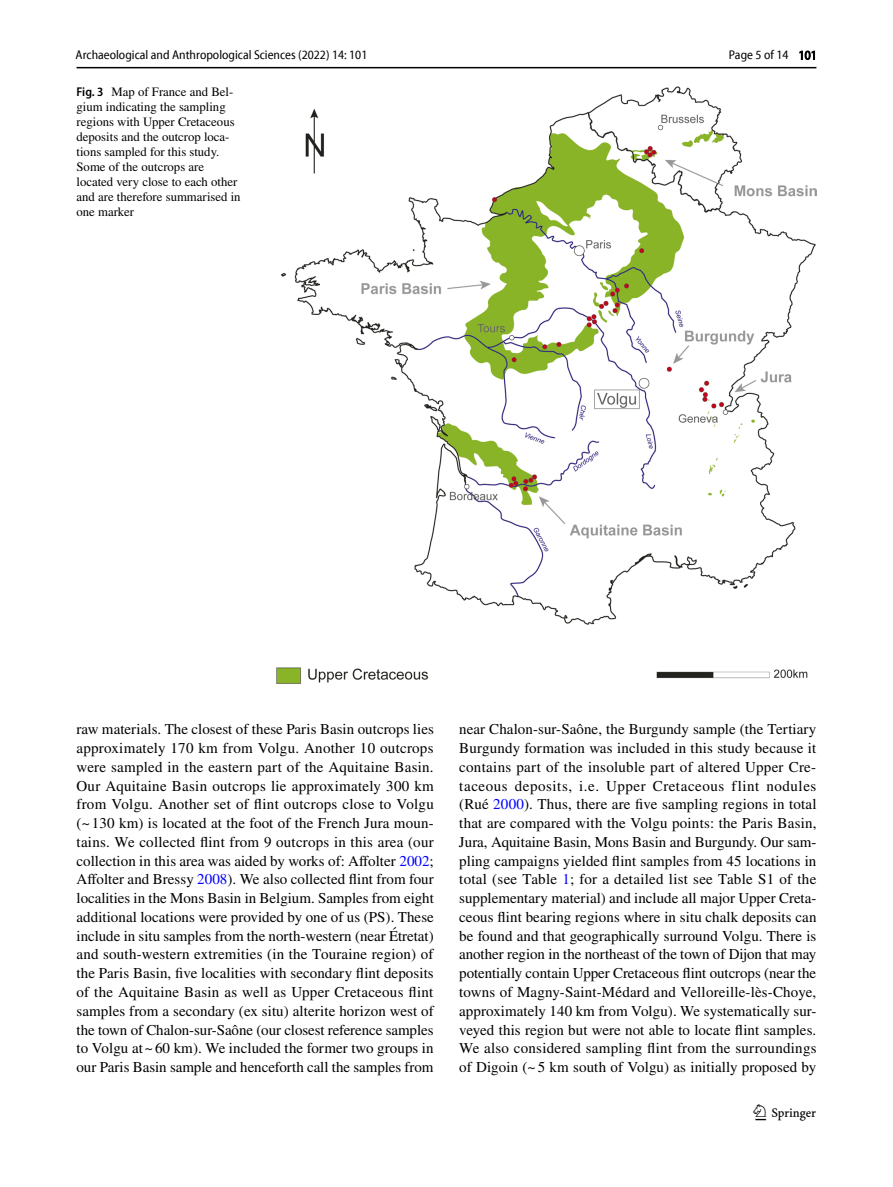
<style>
.page{position:relative;width:893px;height:1187px;background:#fff}
.page>*{position:absolute;margin:0;border:0;box-sizing:border-box;transform-origin:0 0}
.t1{font:22.5px "Springnew Regular 3";color:#000}
.t2{font:15px/18.8px "STIX";color:#000;text-align:justify}
.t3{font:12.75px/15px "STIX";color:#000}
.t4{font:semi-condensed 12.75px "Myriad Pro Unic";color:#000}
.s1{font-family:"Myriad Pro";font-weight:600;font-stretch:semi-condensed}
.s2{color:#00f}
</style>
<div class="page">
<hr style="left:77px;top:67px;width:739px;height:1px;background:#000">
<img style="left:276px;top:87px;width:540px;height:597px">
<p class="t4" style="left:76px;top:50px;width:293px">Archaeological and Anthropological Sciences (2022) 14: 101</p>
<p class="t4" style="left:729px;top:50px;width:90px">Page 5 of 14 101</p>
<p class="t3" style="left:77px;top:85px;width:166px"><span class="s1">Fig. 3</span> Map of France and Bel&shy;gium indicating the sampling regions with Upper Cretaceous deposits and the outcrop loca&shy;tions sampled for this study.<br>Some of the outcrops are located very close to each other and are therefore summarised in one marker</p>
<p class="t2" style="left:77px;top:721px;width:359px">raw materials. The closest of these Paris Basin outcrops lies approximately 170 km from Volgu. Another 10 outcrops were sampled in the eastern part of the Aquitaine Basin.<br>Our Aquitaine Basin outcrops lie approximately 300 km from Volgu. Another set of flint outcrops close to Volgu (~ 130 km) is located at the foot of the French Jura moun&shy;tains. We collected flint from 9 outcrops in this area (our collection in this area was aided by works of: Affolter <span class="s2">2002</span>; Affolter and Bressy <span class="s2">2008</span>). We also collected flint from four localities in the Mons Basin in Belgium. Samples from eight additional locations were provided by one of us (PS). These include in situ samples from the north-western (near Étretat) and south-western extremities (in the Touraine region) of the Paris Basin, five localities with secondary flint deposits of the Aquitaine Basin as well as Upper Cretaceous flint samples from a secondary (ex situ) alterite horizon west of the town of Chalon-sur-Saône (our closest reference samples to Volgu at~60 km). We included the former two groups in our Paris Basin sample and henceforth call the samples from</p>
<p class="t2" style="left:459px;top:721px;width:359px">near Chalon-sur-Saône, the Burgundy sample (the Tertiary Burgundy formation was included in this study because it contains part of the insoluble part of altered Upper Cre&shy;taceous deposits, i.e. Upper Cretaceous flint nodules (Rué <span class="s2">2000</span>). Thus, there are five sampling regions in total that are compared with the Volgu points: the Paris Basin, Jura, Aquitaine Basin, Mons Basin and Burgundy. Our sam&shy;pling campaigns yielded flint samples from 45 locations in total (see Table <span class="s2">1</span>; for a detailed list see Table S1 of the supplementary material) and include all major Upper Creta&shy;ceous flint bearing regions where in situ chalk deposits can be found and that geographically surround Volgu. There is another region in the northeast of the town of Dijon that may potentially contain Upper Cretaceous flint outcrops (near the towns of Magny-Saint-Médard and Velloreille-lès-Choye, approximately 140 km from Volgu). We systematically sur&shy;veyed this region but were not able to locate flint samples.<br>We also considered sampling flint from the surroundings of Digoin (~ 5 km south of Volgu) as initially proposed by</p>
<h1 class="t1" style="left:755px;top:1104px;width:62px">1 3</h1>
</div>
